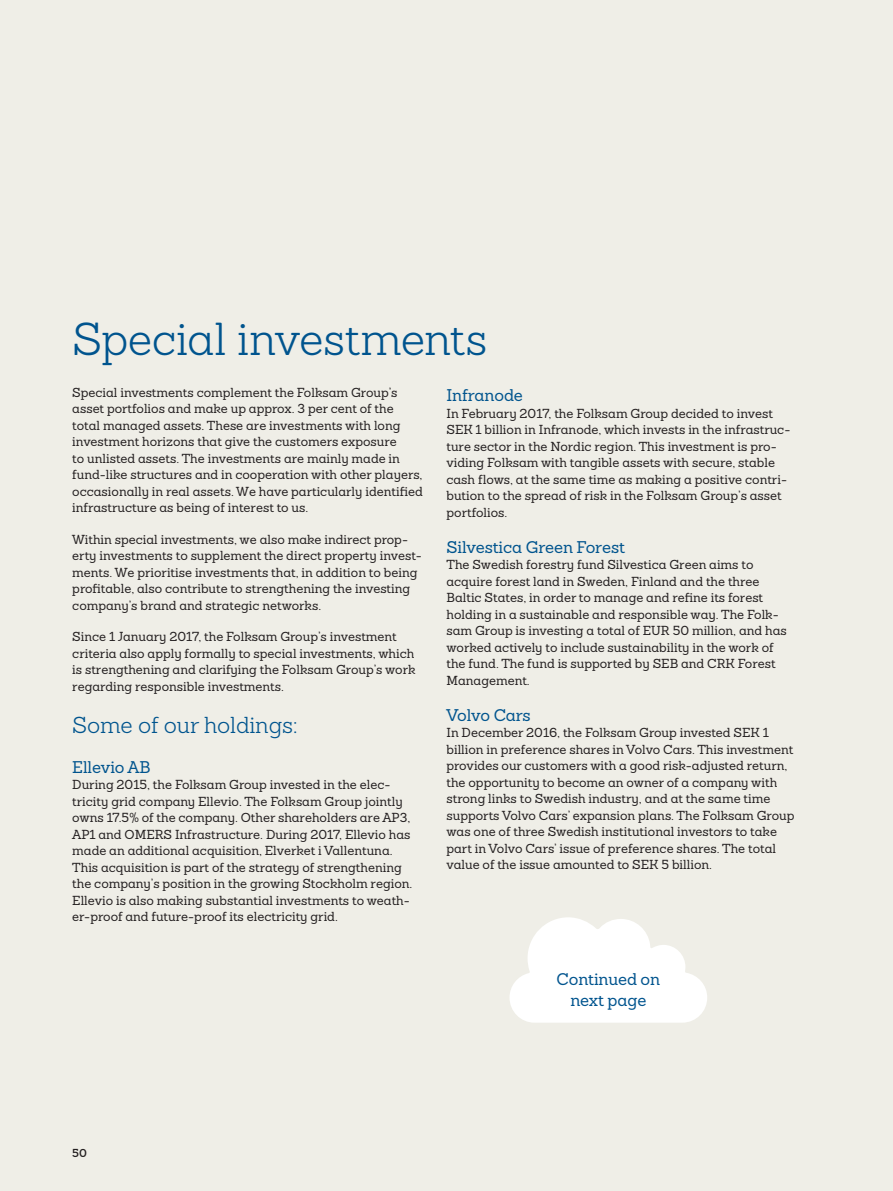
<style>
.page{position:relative;width:893px;height:1191px;background:#efeee7}
.page>*{position:absolute;margin:0;border:0;box-sizing:border-box;transform-origin:0 0}
.Kapitelrubrik_2_-_In{font:300 45px "Sanchez Folksam";letter-spacing:-.01em;color:#00548e}
.Rubrik_4_15_18{font:300 22.5px "Sanchez Folksam";letter-spacing:-.005em;color:#00548e}
.Rubrik_5_11_14{font:500 16.5px/21px "Sanchez Folksam";letter-spacing:-.005em;color:#00548e;text-align:center}
.Brödtext_8_5_11{font:500 12.75px/16.5px "Sanchez Folksam";color:#231f20}
.Brödtext_nytt_stycke{font:500 12.75px/16.5px "Sanchez Folksam";color:#231f20}
.t1{font:600 11.25px "Sanchez Folksam";color:#231f20}
</style>
<div class="page">
<svg style="left:509px;top:917px;width:198px;height:105px"></svg>
<p class="Kapitelrubrik_2_-_In" style="left:72px;top:310px;width:417px">Special investments</p>
<p class="Brödtext_8_5_11" style="left:72px;top:384px;width:352px">Special investments complement the Folksam Group’s asset portfolios and make up approx. 3 per cent of the total managed assets. These are investments with long investment horizons that give the customers exposure<br>to unlisted assets. The investments are mainly made in fund-like structures and in cooperation with other players, occasionally in real assets. We have particularly identified infrastructure as being of interest to us.</p>
<p class="Brödtext_nytt_stycke" style="left:72px;top:531px;width:351px">Within special investments, we also make indirect prop&shy;erty investments to supplement the direct property invest&shy;ments. We prioritise investments that, in addition to being profitable, also contribute to strengthening the investing company’s brand and strategic networks.</p>
<p class="Brödtext_nytt_stycke" style="left:72px;top:628px;width:345px">Since 1 January 2017, the Folksam Group’s investment criteria also apply formally to special investments, which is strengthening and clarifying the Folksam Group’s work regarding responsible investments.</p>
<p class="Rubrik_4_15_18" style="left:72px;top:710px;width:227px">Some of our holdings:</p>
<p class="Rubrik_5_11_14" style="left:72px;top:756px;width:80px">Ellevio AB</p>
<p class="Brödtext_8_5_11" style="left:72px;top:776px;width:342px">During 2015, the Folksam Group invested in the elec&shy;tricity grid company Ellevio. The Folksam Group jointly owns 17.5% of the company. Other shareholders are AP3, AP1 and OMERS Infrastructure. During 2017, Ellevio has made an additional acquisition, Elverket i Vallentuna.<br>This acquisition is part of the strategy of strengthening the company’s position in the growing Stockholm region.<br>Ellevio is also making substantial investments to weath&shy;er-proof and future-proof its electricity grid.</p>
<p class="Rubrik_5_11_14" style="left:446px;top:385px;width:78px">Infranode</p>
<p class="Brödtext_8_5_11" style="left:446px;top:405px;width:345px">In February 2017, the Folksam Group decided to invest SEK 1 billion in Infranode, which invests in the infrastruc&shy;ture sector in the Nordic region. This investment is pro&shy;viding Folksam with tangible assets with secure, stable cash flows, at the same time as making a positive contri&shy;bution to the spread of risk in the Folksam Group’s asset portfolios.</p>
<p class="Rubrik_5_11_14" style="left:446px;top:536px;width:180px">Silvestica Green Forest</p>
<p class="Brödtext_8_5_11" style="left:446px;top:556px;width:342px">The Swedish forestry fund Silvestica Green aims to acquire forest land in Sweden, Finland and the three Baltic States, in order to manage and refine its forest holding in a sustainable and responsible way. The Folk&shy;sam Group is investing a total of EUR 50 million, and has worked actively to include sustainability in the work of the fund. The fund is supported by SEB and CRK Forest Management.</p>
<p class="Rubrik_5_11_14" style="left:446px;top:704px;width:86px">Volvo Cars</p>
<p class="Brödtext_8_5_11" style="left:446px;top:724px;width:349px">In December 2016, the Folksam Group invested SEK 1 billion in preference shares in Volvo Cars. This investment provides our customers with a good risk-adjusted return, the opportunity to become an owner of a company with strong links to Swedish industry, and at the same time supports Volvo Cars’ expansion plans. The Folksam Group was one of three Swedish institutional investors to take part in Volvo Cars’ issue of preference shares. The total value of the issue amounted to SEK 5 billion.</p>
<p class="t1" style="left:72px;top:1145px;width:16px">50</p>
<p class="Rubrik_5_11_14" style="left:556px;top:968px;width:105px">Continued on next page</p>
</div>
